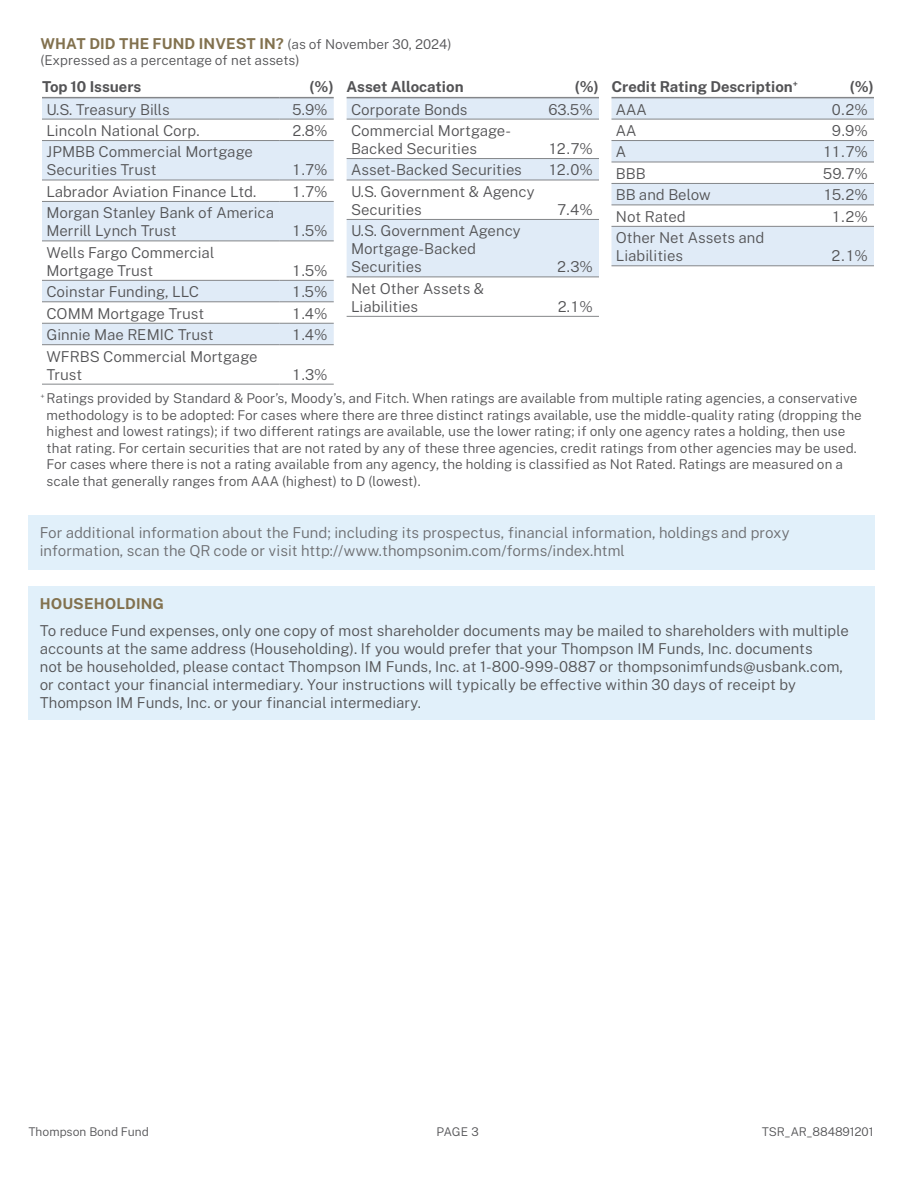
<style>
.page{position:relative;width:918px;height:1188px;background:#fff}
.page>*{position:absolute;margin:0;border:0;box-sizing:border-box;transform-origin:0 0}
.t1{font:300 15px/18px "Public Sans";color:#535355}
.t2{font:300 15px/18px "Public Sans";color:#6c6d70}
.t3{font:700 15px "Public Sans";color:#535355}
.t4{font:700 15px "Public Sans";letter-spacing:.005em;color:#82714e}
.t5{font:300 13.5px/16.5px "Public Sans";letter-spacing:-.005em;color:#535355}
.t6{font:300 12px "Public Sans";letter-spacing:-.01em;color:#535355}
.s1{font-weight:300;font-size:13.5px;color:#535355}
</style>
<div class="page">
<svg style="left:42px;top:98px;width:292px;height:21px;background:#dce7f2"></svg>
<svg style="left:42px;top:141px;width:292px;height:203px;fill:#e0ebf7"></svg>
<hr style="left:42px;top:140px;width:238px;height:1px;background:#848689">
<hr style="left:280px;top:140px;width:54px;height:1px;background:#848689">
<hr style="left:42px;top:180px;width:238px;height:1px;background:#848689">
<hr style="left:280px;top:180px;width:54px;height:1px;background:#848689">
<hr style="left:42px;top:201px;width:238px;height:1px;background:#848689">
<hr style="left:280px;top:201px;width:54px;height:1px;background:#848689">
<hr style="left:42px;top:241px;width:238px;height:1px;background:#848689">
<hr style="left:280px;top:241px;width:54px;height:1px;background:#848689">
<hr style="left:42px;top:280px;width:238px;height:1px;background:#848689">
<hr style="left:280px;top:280px;width:54px;height:1px;background:#848689">
<hr style="left:42px;top:302px;width:238px;height:1px;background:#848689">
<hr style="left:280px;top:302px;width:54px;height:1px;background:#848689">
<hr style="left:42px;top:323px;width:238px;height:1px;background:#848689">
<hr style="left:280px;top:323px;width:54px;height:1px;background:#848689">
<hr style="left:42px;top:344px;width:238px;height:1px;background:#848689">
<hr style="left:280px;top:344px;width:54px;height:1px;background:#848689">
<hr style="left:42px;top:384px;width:238px;height:1px;background:#848689">
<hr style="left:280px;top:384px;width:54px;height:1px;background:#848689">
<hr style="left:42px;top:97px;width:238px;height:1px;background:#848689">
<hr style="left:280px;top:97px;width:54px;height:1px;background:#848689">
<hr style="left:42px;top:119px;width:238px;height:1px;background:#848689">
<hr style="left:280px;top:119px;width:54px;height:1px;background:#848689">
<svg style="left:347px;top:98px;width:252px;height:179px;fill:#e0ebf7"></svg>
<hr style="left:347px;top:97px;width:195px;height:1px;background:#848689">
<hr style="left:542px;top:97px;width:57px;height:1px;background:#848689">
<hr style="left:347px;top:119px;width:195px;height:1px;background:#848689">
<hr style="left:542px;top:119px;width:57px;height:1px;background:#848689">
<hr style="left:347px;top:158px;width:195px;height:1px;background:#848689">
<hr style="left:542px;top:158px;width:57px;height:1px;background:#848689">
<hr style="left:347px;top:180px;width:195px;height:1px;background:#848689">
<hr style="left:542px;top:180px;width:57px;height:1px;background:#848689">
<hr style="left:347px;top:219px;width:195px;height:1px;background:#848689">
<hr style="left:542px;top:219px;width:57px;height:1px;background:#848689">
<hr style="left:347px;top:277px;width:195px;height:1px;background:#848689">
<hr style="left:542px;top:277px;width:57px;height:1px;background:#848689">
<hr style="left:347px;top:316px;width:195px;height:1px;background:#848689">
<hr style="left:542px;top:316px;width:57px;height:1px;background:#848689">
<svg style="left:612px;top:98px;width:262px;height:21px;background:#dce7f2"></svg>
<svg style="left:612px;top:141px;width:262px;height:125px"></svg>
<hr style="left:612px;top:97px;width:205px;height:1px;background:#848689">
<hr style="left:817px;top:97px;width:57px;height:1px;background:#848689">
<hr style="left:612px;top:119px;width:205px;height:1px;background:#848689">
<hr style="left:817px;top:119px;width:57px;height:1px;background:#848689">
<hr style="left:612px;top:140px;width:205px;height:1px;background:#848689">
<hr style="left:817px;top:140px;width:57px;height:1px;background:#848689">
<hr style="left:612px;top:162px;width:205px;height:1px;background:#848689">
<hr style="left:817px;top:162px;width:57px;height:1px;background:#848689">
<hr style="left:612px;top:183px;width:205px;height:1px;background:#848689">
<hr style="left:817px;top:183px;width:57px;height:1px;background:#848689">
<hr style="left:612px;top:205px;width:205px;height:1px;background:#848689">
<hr style="left:817px;top:205px;width:57px;height:1px;background:#848689">
<hr style="left:612px;top:226px;width:205px;height:1px;background:#848689">
<hr style="left:817px;top:226px;width:57px;height:1px;background:#848689">
<hr style="left:612px;top:266px;width:205px;height:1px;background:#848689">
<hr style="left:817px;top:266px;width:57px;height:1px;background:#848689">
<div style="left:28px;top:515px;width:847px;height:55px;background:#e1f0fa"></div>
<div style="left:28px;top:586px;width:847px;height:134px;background:#e1f0fa"></div>
<p class="t4" style="left:40px;top:32px;width:413px">WHAT DID THE FUND INVEST IN? <span class="s1">(as of November 30, 2024)</span></p>
<p class="t5" style="left:40px;top:51px;width:261px">(Expressed as a percentage of net assets)</p>
<p class="t3" style="left:42px;top:75px;width:101px">Top 10 Issuers</p>
<p class="t3" style="left:310px;top:75px;width:26px">(%)</p>
<p class="t1" style="left:46px;top:100px;width:125px">U.S. Treasury Bills</p>
<p class="t1" style="left:292px;top:100px;width:37px">5.9%</p>
<p class="t1" style="left:46px;top:121px;width:155px">Lincoln National Corp.</p>
<p class="t1" style="left:293px;top:121px;width:37px">2.8%</p>
<p class="t1" style="left:46px;top:142px;width:208px">JPMBB Commercial Mortgage<br>Securities Trust</p>
<p class="t3" style="left:347px;top:75px;width:119px">Asset Allocation</p>
<p class="t3" style="left:575px;top:75px;width:26px">(%)</p>
<p class="t1" style="left:351px;top:100px;width:118px">Corporate Bonds</p>
<p class="t1" style="left:548px;top:100px;width:46px">63.5%</p>
<p class="t1" style="left:351px;top:121px;width:161px">Commercial Mortgage-<br>Backed Securities</p>
<p class="t1" style="left:550px;top:139px;width:45px">12.7%</p>
<p class="t1" style="left:351px;top:160px;width:172px">Asset-Backed Securities</p>
<p class="t1" style="left:550px;top:160px;width:45px">12.0%</p>
<p class="t1" style="left:351px;top:182px;width:185px">U.S. Government &amp; Agency<br>Securities</p>
<p class="t1" style="left:294px;top:160px;width:36px">1 .7%</p>
<p class="t1" style="left:46px;top:182px;width:211px">Labrador Aviation Finance Ltd.</p>
<p class="t1" style="left:294px;top:182px;width:36px">1.7%</p>
<p class="t1" style="left:46px;top:203px;width:229px">Morgan Stanley Bank of America<br>Merrill Lynch Trust</p>
<p class="t1" style="left:557px;top:200px;width:37px">7.4%</p>
<p class="t1" style="left:294px;top:221px;width:36px">1 .5%</p>
<p class="t1" style="left:351px;top:221px;width:171px">U.S. Government Agency<br>Mortgage-Backed<br>Securities</p>
<p class="t1" style="left:46px;top:243px;width:169px">Wells Fargo Commercial<br>Mortgage Trust</p>
<p class="t1" style="left:557px;top:257px;width:37px">2.3%</p>
<p class="t1" style="left:294px;top:261px;width:36px">1 .5%</p>
<p class="t1" style="left:46px;top:282px;width:154px">Coinstar Funding, LLC</p>
<p class="t1" style="left:294px;top:282px;width:36px">1 .5%</p>
<p class="t1" style="left:46px;top:304px;width:160px">COMM Mortgage Trust</p>
<p class="t1" style="left:293px;top:304px;width:36px">1 .4%</p>
<p class="t1" style="left:46px;top:325px;width:169px">Ginnie Mae REMIC Trust</p>
<p class="t1" style="left:293px;top:325px;width:36px">1 .4%</p>
<p class="t1" style="left:46px;top:347px;width:213px">WFRBS Commercial Mortgage<br>Trust</p>
<p class="t1" style="left:293px;top:365px;width:36px">1 .3%</p>
<p class="t1" style="left:351px;top:279px;width:135px">Net Other Assets &amp;<br>Liabilities</p>
<p class="t1" style="left:558px;top:297px;width:37px">2.1%</p>
<p class="t3" style="left:611px;top:75px;width:188px">Credit Rating Description<sup>+</sup></p>
<p class="t3" style="left:850px;top:75px;width:26px">(%)</p>
<p class="t1" style="left:616px;top:100px;width:32px">AAA</p>
<p class="t1" style="left:832px;top:100px;width:38px">0.2%</p>
<p class="t1" style="left:616px;top:121px;width:22px">AA</p>
<p class="t1" style="left:832px;top:121px;width:37px">9.9%</p>
<p class="t1" style="left:616px;top:142px;width:12px">A</p>
<p class="t1" style="left:824px;top:142px;width:45px">11.7%</p>
<p class="t1" style="left:616px;top:164px;width:31px">BBB</p>
<p class="t1" style="left:823px;top:164px;width:47px">59.7%</p>
<p class="t1" style="left:616px;top:185px;width:96px">BB and Below</p>
<p class="t1" style="left:825px;top:185px;width:45px">15.2%</p>
<p class="t1" style="left:616px;top:207px;width:71px">Not Rated</p>
<p class="t1" style="left:833px;top:207px;width:36px">1.2%</p>
<p class="t1" style="left:616px;top:228px;width:150px">Other Net Assets and<br>Liabilities</p>
<p class="t1" style="left:831px;top:246px;width:38px">2.1%</p>
<p class="t5" style="left:47px;top:390px;width:817px;text-indent:-6px"><sup>+</sup> Ratings provided by Standard &amp; Poor’s, Moody’s, and Fitch. When ratings are available from multiple rating agencies, a conservative methodology is to be adopted: For cases where there are three distinct ratings available, use the middle-quality rating (dropping the highest and lowest ratings); if two different ratings are available, use the lower rating; if only one agency rates a holding, then use that rating. For certain securities that are not rated by any of these three agencies, credit ratings from other agencies may be used.<br>For cases where there is not a rating available from any agency, the holding is classified as Not Rated. Ratings are measured on a scale that generally ranges from AAA (highest) to D (lowest).</p>
<p class="t2" style="left:40px;top:523px;width:752px">For additional information about the Fund; including its prospectus, financial information, holdings and proxy information, scan the QR code or visit http://www.thompsonim.com/forms/index.html</p>
<p class="t4" style="left:40px;top:592px;width:126px">HOUSEHOLDING</p>
<p class="t1" style="left:40px;top:621px;width:811px">To reduce Fund expenses, only one copy of most shareholder documents may be mailed to shareholders with multiple accounts at the same address (Householding). If you would prefer that your Thompson IM Funds, Inc. documents<br>not be householded, please contact Thompson IM Funds, Inc. at 1-800-999-0887 or thompsonimfunds@usbank.com, or contact your financial intermediary. Your instructions will typically be effective within 30 days of receipt by Thompson IM Funds, Inc. or your financial intermediary.</p>
<p class="t6" style="left:28px;top:1123px;width:122px">Thompson Bond Fund</p>
<p class="t6" style="left:436px;top:1123px;width:44px">PAGE 3</p>
<p class="t6" style="left:762px;top:1123px;width:113px">TSR_AR_884891201</p>
</div>
